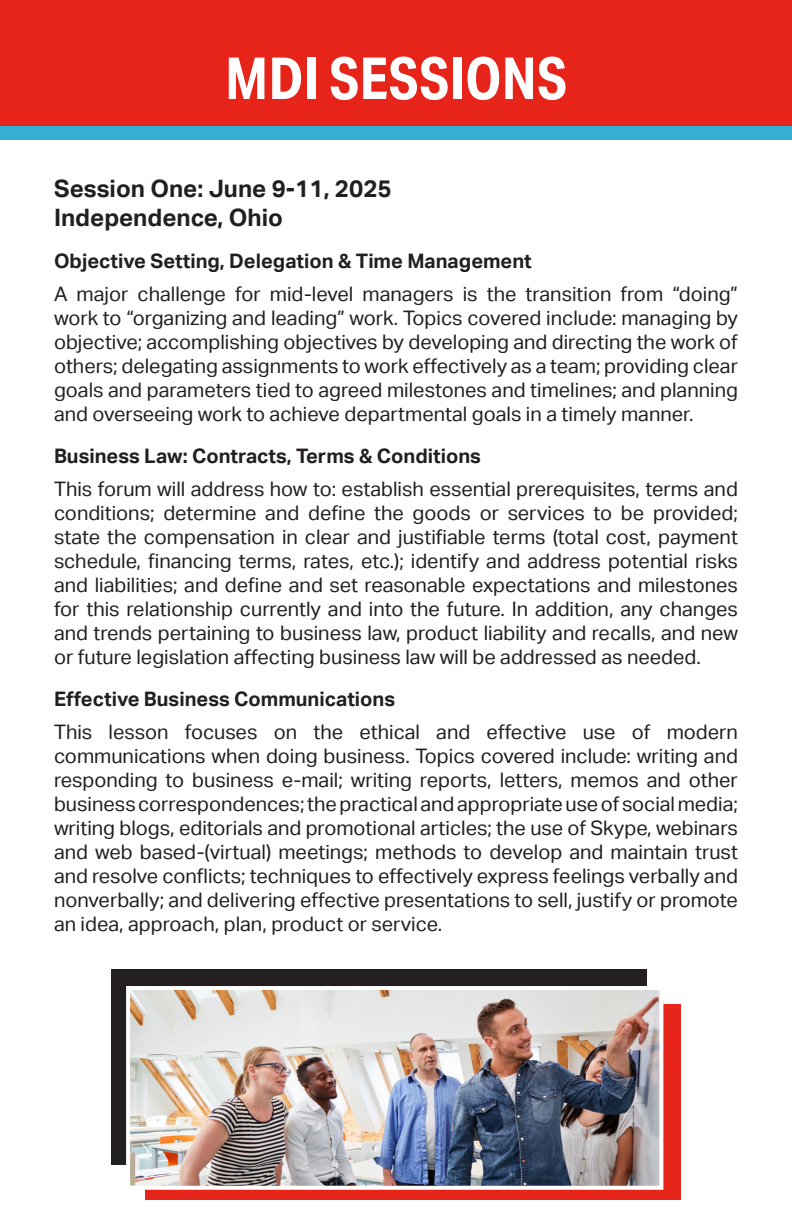
<style>
.page{position:relative;width:792px;height:1224px;background:#fff}
.page>*{position:absolute;margin:0;border:0;box-sizing:border-box;transform-origin:0 0}
.t1{font:700 58px "Aktiv Grotesk Cd";color:#fff}
.t2{font:700 24px "Aktiv Grotesk";color:#231f20}
.t3{font:20px/24px "Aktiv Grotesk";color:#231f20;text-align:justify}
.t4{font:700 20px "Aktiv Grotesk";color:#231f20}
</style>
<div class="page">
<svg style="left:0;top:0;width:792px;height:140px;background:#d5312b"></svg>
<div style="left:111px;top:969px;width:535px;height:196px;background:#231f20"></div>
<div style="left:146px;top:1004px;width:535px;height:196px;background:#e72419"></div>
<img style="left:131px;top:991px;width:527px;height:194px">
<div style="left:126px;top:986px;width:537px;height:204px;border:4px solid #fff"></div>
<p class="t1" style="left:225px;top:43px;width:344px">MDI SESSIONS</p>
<p class="t2" style="left:54px;top:175px;width:339px">Session One: June 9-11, 2025</p>
<p class="t2" style="left:54px;top:204px;width:230px">Independence, Ohio</p>
<p class="t4" style="left:54px;top:249px;width:479px">Objective Setting, Delegation &amp; Time Management</p>
<p class="t3" style="left:54px;top:282px;width:686px">A major challenge for mid-level managers is the transition from “doing” work to “organizing and leading” work. Topics covered include: managing by objective; accomplishing objectives by developing and directing the work of others; delegating assignments to work effectively as a team; providing clear goals and parameters tied to agreed milestones and timelines; and planning and overseeing work to achieve departmental goals in a timely manner.</p>
<p class="t4" style="left:54px;top:444px;width:428px">Business Law: Contracts, Terms &amp; Conditions</p>
<p class="t3" style="left:54px;top:477px;width:686px">This forum will address how to: establish essential prerequisites, terms and conditions; determine and define the goods or services to be provided; state the compensation in clear and justifiable terms (total cost, payment schedule, financing terms, rates, etc.); identify and address potential risks and liabilities; and define and set reasonable expectations and milestones for this relationship currently and into the future. In addition, any changes and trends pertaining to business law, product liability and recalls, and new or future legislation affecting business law will be addressed as needed.</p>
<p class="t4" style="left:54px;top:687px;width:343px">Effective Business Communications</p>
<p class="t3" style="left:54px;top:720px;width:686px">This lesson focuses on the ethical and effective use of modern communications when doing business. Topics covered include: writing and responding to business e-mail; writing reports, letters, memos and other business correspondences; the practical and appropriate use of social media; writing blogs, editorials and promotional articles; the use of Skype, webinars and web based-(virtual) meetings; methods to develop and maintain trust and resolve conflicts; techniques to effectively express feelings verbally and nonverbally; and delivering effective presentations to sell, justify or promote an idea, approach, plan, product or service.</p>
</div>
